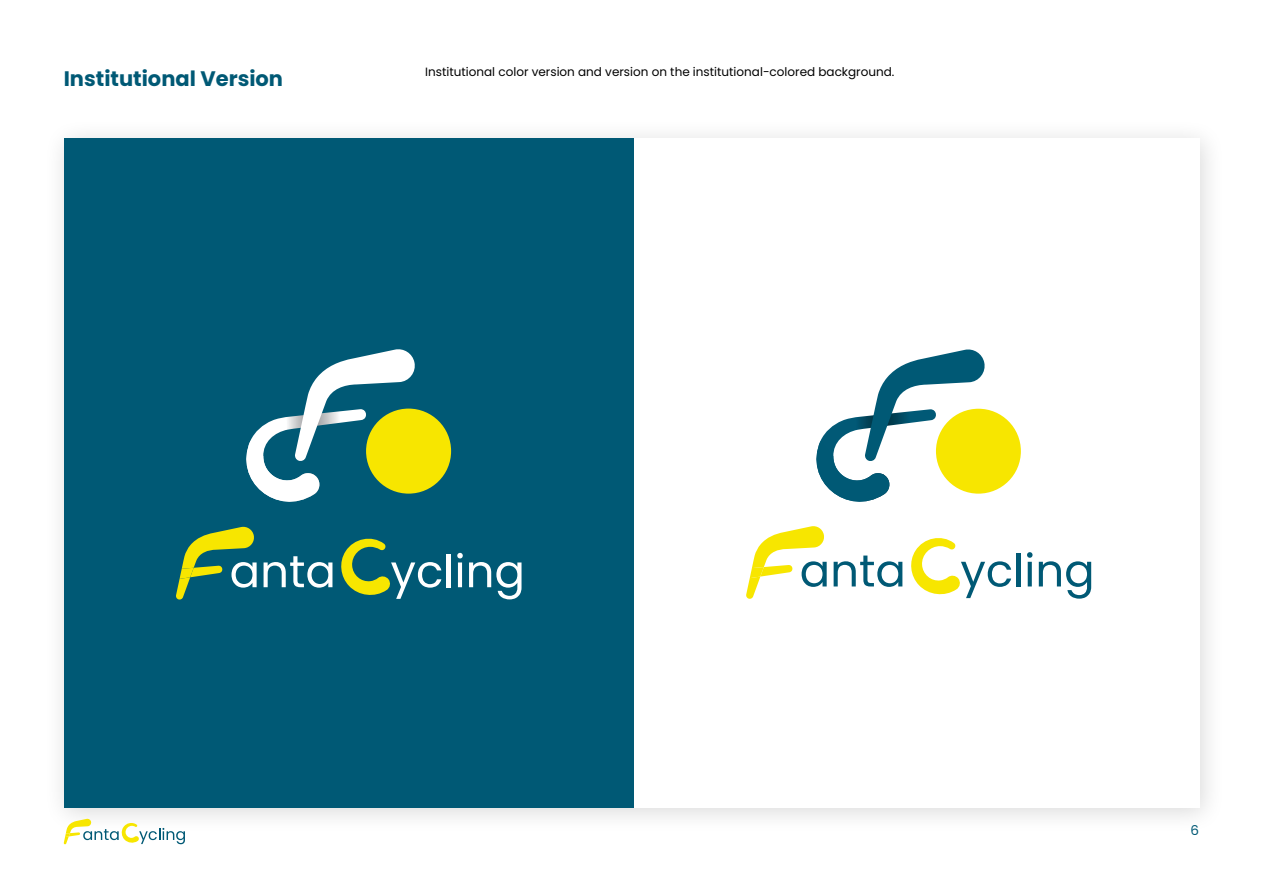
<style>
.page{position:relative;width:1263px;height:893px;background:#fff}
.page>*{position:absolute;margin:0;border:0;box-sizing:border-box;transform-origin:0 0}
.t1{font:700 21px "Poppins";color:#005975}
.t2{font:13.5px "Poppins";color:#005975}
.t3{font:12px "Poppins";color:#000}
</style>
<div class="page">
<div style="left:44px;top:118px;width:1181px;height:716px;background:#000;opacity:.15"></div>
<div style="left:64px;top:138px;width:1135px;height:670px;background:#fff"></div>
<svg style="left:64px;top:818px;width:121px;height:26px"></svg>
<div style="left:936px;top:409px;width:85px;height:85px;background:#f7e600;border-radius:50%"></div>
<svg style="left:816px;top:349px;width:170px;height:153px"></svg>
<svg style="left:834px;top:556px;width:68px;height:31px"></svg>
<div style="left:1016px;top:553px;width:5px;height:33px;background:#005975"></div>
<svg style="left:1027px;top:552px;width:5px;height:34px"></svg>
<svg style="left:1039px;top:561px;width:52px;height:38px"></svg>
<svg style="left:911px;top:538px;width:100px;height:60px"></svg>
<svg style="left:746px;top:526px;width:81px;height:73px"></svg>
<div style="left:64px;top:138px;width:570px;height:670px;background:#005975"></div>
<div style="left:366px;top:409px;width:85px;height:85px;background:#f7e600;border-radius:50%"></div>
<svg style="left:246px;top:349px;width:171px;height:153px"></svg>
<svg style="left:264px;top:556px;width:68px;height:32px"></svg>
<hr style="left:447px;top:554px;width:4px;height:33px;background:#fff">
<svg style="left:457px;top:553px;width:6px;height:34px"></svg>
<svg style="left:469px;top:562px;width:52px;height:37px"></svg>
<svg style="left:341px;top:538px;width:100px;height:61px"></svg>
<svg style="left:176px;top:526px;width:81px;height:74px"></svg>
<p class="t1" style="left:64px;top:66px;width:221px">Institutional Version</p>
<p class="t3" style="left:425px;top:65px;width:471px">Institutional color version and version on the institutional-colored background.</p>
<p class="t2" style="left:1190px;top:822px;width:10px">6</p>
</div>
